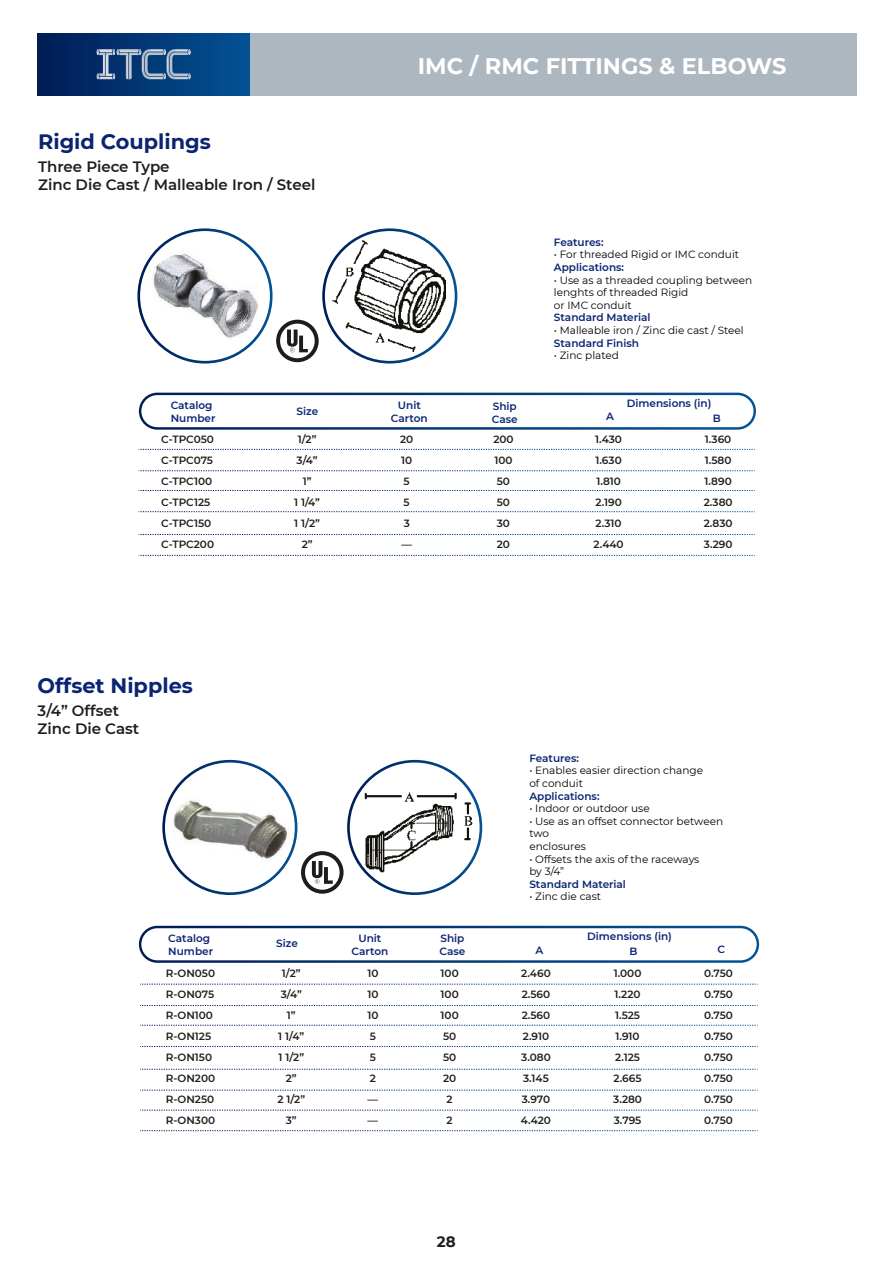
<style>
.page{position:relative;width:893px;height:1263px;background:#fff}
.page>*{position:absolute;margin:0;border:0;box-sizing:border-box;transform-origin:0 0}
.t1{font:700 22.5px "Montserrat";color:#fff}
.t2{font:700 20.85px "Montserrat";color:#0a2472}
.t3{font:600 15px/18px "Montserrat";color:#1d1d1b}
.t4{font:700 15px "Montserrat";color:#1d1d1b}
.t5{font:600 10.5px/21px "Montserrat";color:#1e1e1c}
.t6{font:10.5px/12.6px "Montserrat";color:#010000}
.t7{font:600 10.5px/12.6px "Montserrat";color:#0a2472}
</style>
<div class="page">
<img style="left:149px;top:250px;width:111px;height:90px">
<img style="left:333px;top:241px;width:113px;height:110px">
<img style="left:173px;top:782px;width:116px;height:100px">
<img style="left:359px;top:783px;width:117px;height:98px">
<div style="left:250px;top:33px;width:606px;height:63px;background:#adb7c0"></div>
<div style="left:37px;top:33px;width:213px;height:63px;background:linear-gradient(to right,#001c55,#035294)"></div>
<svg style="left:97px;top:49px;width:93px;height:31px;background:#4b6f99"></svg>
<div style="left:139px;top:393px;width:617px;height:37px;border:2px solid #fff;border-radius:17px"></div>
<svg style="left:139px;top:449px;width:616px;height:1px"></svg>
<svg style="left:139px;top:470px;width:616px;height:1px"></svg>
<svg style="left:139px;top:490px;width:616px;height:1px"></svg>
<svg style="left:139px;top:511px;width:616px;height:1px"></svg>
<svg style="left:139px;top:534px;width:616px;height:1px"></svg>
<svg style="left:139px;top:555px;width:616px;height:1px"></svg>
<div style="left:139px;top:926px;width:620px;height:37px;border:2px solid #fff;border-radius:17px"></div>
<svg style="left:140px;top:984px;width:618px;height:1px"></svg>
<svg style="left:140px;top:1005px;width:618px;height:1px"></svg>
<svg style="left:140px;top:1025px;width:618px;height:1px"></svg>
<svg style="left:140px;top:1046px;width:618px;height:1px"></svg>
<svg style="left:140px;top:1069px;width:618px;height:1px"></svg>
<svg style="left:140px;top:1090px;width:618px;height:1px"></svg>
<svg style="left:140px;top:1110px;width:618px;height:1px"></svg>
<svg style="left:140px;top:1130px;width:618px;height:1px"></svg>
<svg style="left:276px;top:320px;width:43px;height:42px"></svg>
<div style="left:137px;top:228px;width:136px;height:135px;border:3px solid #fff;border-radius:50%"></div>
<div style="left:322px;top:228px;width:135px;height:135px;border:3px solid #fff;border-radius:50%"></div>
<svg style="left:301px;top:851px;width:43px;height:43px"></svg>
<div style="left:162px;top:760px;width:135px;height:135px;border:3px solid #fff;border-radius:50%"></div>
<div style="left:347px;top:760px;width:135px;height:135px;border:3px solid #fff;border-radius:50%"></div>
<h2 class="t2" style="left:38px;top:126px;width:174px">Rigid Couplings</h2>
<h3 class="t3" style="left:38px;top:157px;width:279px">Three Piece Type<br>Zinc Die Cast / Malleable Iron / Steel</h3>
<h1 class="t1" style="left:418px;top:50px;width:370px">IMC / RMC FITTINGS &amp; ELBOWS</h1>
<p class="t7" style="left:554px;top:235px;width:51px">Features:</p>
<p class="t6" style="left:554px;top:248px;width:187px">• For threaded Rigid or IMC conduit</p>
<p class="t7" style="left:554px;top:261px;width:72px">Applications:</p>
<p class="t6" style="left:554px;top:273px;width:200px">• Use as a threaded coupling between lenghts of threaded Rigid<br>or IMC conduit</p>
<p class="t7" style="left:554px;top:311px;width:98px">Standard Material</p>
<p class="t6" style="left:554px;top:324px;width:191px">• Malleable iron / Zinc die cast / Steel</p>
<p class="t7" style="left:554px;top:336px;width:87px">Standard Finish</p>
<p class="t6" style="left:554px;top:349px;width:66px">• Zinc plated</p>
<p class="t7" style="left:171px;top:399px;width:46px">Catalog<br>Number</p>
<p class="t7" style="left:297px;top:405px;width:23px">Size</p>
<p class="t7" style="left:391px;top:399px;width:38px;text-align:center">Unit<br>Carton</p>
<p class="t7" style="left:492px;top:399px;width:27px">Ship<br>Case</p>
<p class="t7" style="left:627px;top:397px;width:86px">Dimensions (in)</p>
<p class="t7" style="left:606px;top:409px;width:9px">A</p>
<p class="t7" style="left:713px;top:411px;width:9px">B</p>
<p class="t5" style="left:704px;top:428px;width:30px;text-align:justify">1.360<br>1.580<br>1.890<br>2.380<br>2.830<br>3.290</p>
<p class="t5" style="left:161px;top:428px;width:54px">C-TPC050<br>C-TPC075<br>C-TPC100<br>C-TPC125<br>C-TPC150<br>C-TPC200</p>
<p class="t5" style="left:294px;top:428px;width:27px;text-align:center">1/2”<br>3/4”<br>1”<br>1 1/4”<br>1 1/2”<br>2”</p>
<p class="t5" style="left:400px;top:428px;width:15px">20<br>10<br>5<br>5<br>3 —</p>
<p class="t5" style="left:493px;top:428px;width:22px">200<br>100<br>50<br>50<br>30<br>20</p>
<p class="t5" style="left:594px;top:428px;width:32px">1.430<br>1.630<br>1.810<br>2.190<br>2.310<br>2.440</p>
<h2 class="t2" style="left:38px;top:670px;width:157px">Offset Nipples</h2>
<h3 class="t3" style="left:38px;top:701px;width:103px">3/4” Offset<br>Zinc Die Cast</h3>
<p class="t7" style="left:529px;top:751px;width:51px">Features:</p>
<p class="t6" style="left:529px;top:764px;width:175px">• Enables easier direction change of conduit</p>
<p class="t7" style="left:529px;top:789px;width:72px">Applications:</p>
<p class="t6" style="left:529px;top:802px;width:122px">• Indoor or outdoor use</p>
<p class="t6" style="left:529px;top:814px;width:195px">• Use as an offset connector between two<br>enclosures</p>
<p class="t6" style="left:529px;top:852px;width:172px">• Offsets the axis of the raceways by 3/4”</p>
<p class="t7" style="left:529px;top:877px;width:98px">Standard Material</p>
<p class="t6" style="left:529px;top:890px;width:73px">• Zinc die cast</p>
<p class="t7" style="left:168px;top:932px;width:46px">Catalog<br>Number</p>
<p class="t7" style="left:276px;top:936px;width:23px">Size</p>
<p class="t7" style="left:352px;top:932px;width:38px;text-align:center">Unit<br>Carton</p>
<p class="t7" style="left:439px;top:932px;width:27px">Ship<br>Case</p>
<p class="t7" style="left:587px;top:930px;width:86px">Dimensions (in)</p>
<p class="t7" style="left:535px;top:943px;width:9px">A</p>
<p class="t7" style="left:629px;top:944px;width:9px">B</p>
<p class="t7" style="left:717px;top:943px;width:9px">C</p>
<p class="t5" style="left:277px;top:962px;width:29px;text-align:center">1/2”<br>3/4”<br>1”<br>1 1/4”<br>1 1/2”<br>2”<br>2 1/2”<br>3”</p>
<p class="t5" style="left:166px;top:962px;width:51px">R-ON050<br>R-ON075<br>R-ON100<br>R-ON125<br>R-ON150<br>R-ON200<br>R-ON250<br>R-ON300</p>
<p class="t5" style="left:367px;top:962px;width:13px">10<br>10<br>10<br>5<br>5<br>2 — —</p>
<p class="t5" style="left:441px;top:962px;width:20px;text-align:center">100<br>100<br>100<br>50<br>50<br>20<br>2<br>2</p>
<p class="t5" style="left:521px;top:962px;width:32px">2.460<br>2.560<br>2.560<br>2.910<br>3.080<br>3.145<br>3.970<br>4.420</p>
<p class="t5" style="left:613px;top:962px;width:30px">1.000<br>1.220<br>1.525<br>1.910<br>2.125<br>2.665<br>3.280<br>3.795</p>
<p class="t5" style="left:704px;top:962px;width:30px;text-align:justify">0.750<br>0.750<br>0.750<br>0.750<br>0.750<br>0.750<br>0.750<br>0.750</p>
<h3 class="t4" style="left:437px;top:1231px;width:20px">28</h3>
</div>
